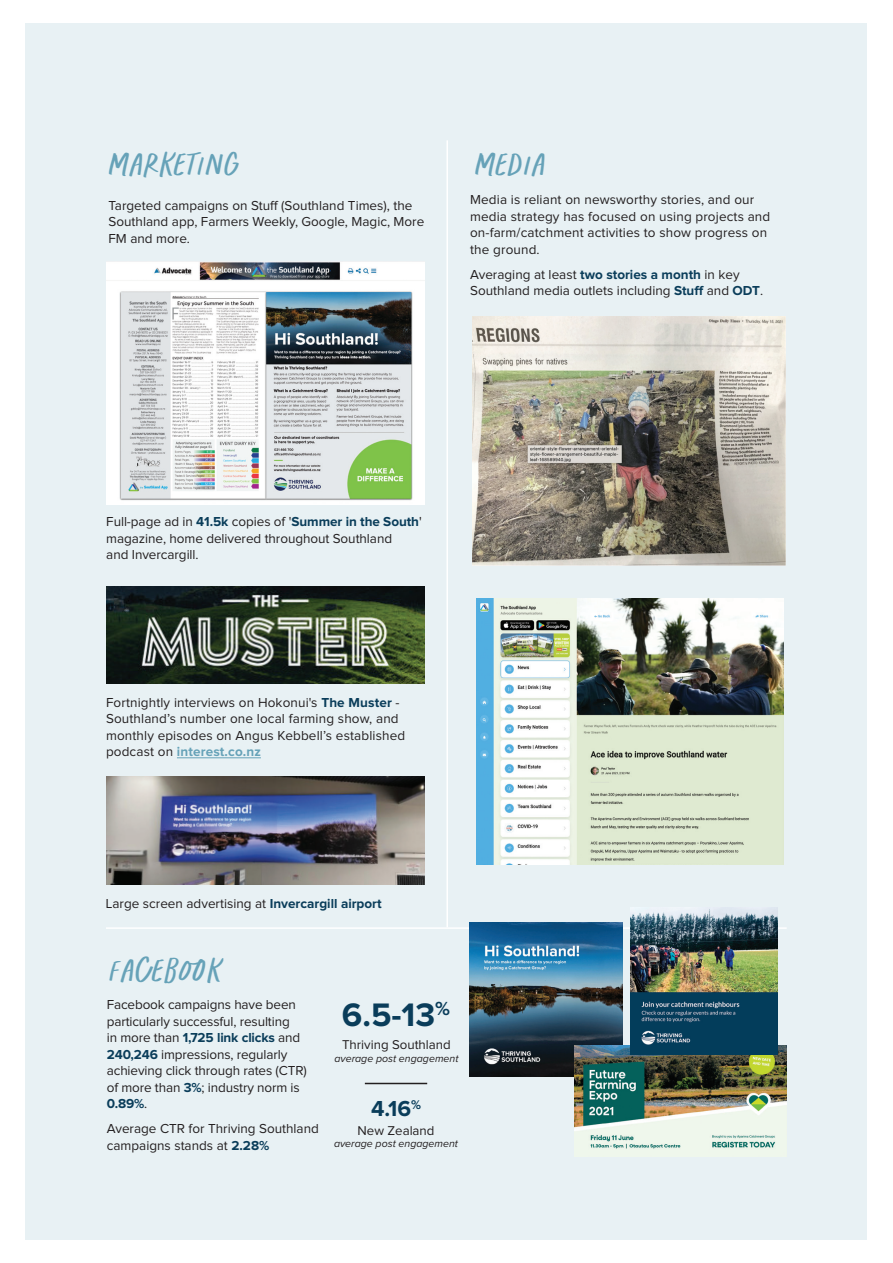
<style>
.page{position:relative;width:893px;height:1263px;background:#fff}
.page>*{position:absolute;margin:0;border:0;box-sizing:border-box;transform-origin:0 0}
.t1{font:49.2px "Oranges And Lemons Caps";color:#66a2b8}
.t2{font:700 33.75px "Proxima Nova";color:#0a3d5a}
.t3{font:700 22.5px "Proxima Nova";color:#0a3d5a}
.t4{font:13.5px/16.5px "Proxima Nova";color:#231f20}
.t5{font:13.2px "Proxima Nova";color:#231f20}
.t6{font:italic 10.65px "Proxima Nova";color:#231f20}
.s1{font-weight:700;color:#0a3d5a}
.s2{font-weight:700;color:#66a2b8}
</style>
<div class="page">
<div style="left:26px;top:23px;width:841px;height:1216px;background:#e8f1f4"></div>
<img style="left:477px;top:598px;width:307px;height:267px">
<img style="left:473px;top:316px;width:313px;height:250px">
<hr style="left:365px;top:1083px;width:62px;height:1px;background:#231f20">
<img style="left:106px;top:262px;width:318px;height:243px">
<img style="left:106px;top:777px;width:318px;height:107px">
<hr style="left:177px;top:757px;width:84px;height:1px;background:#66a2b8">
<img style="left:106px;top:587px;width:318px;height:96px">
<hr style="left:106px;top:927px;width:681px;height:2px;background:#fff">
<hr style="left:446px;top:140px;width:2px;height:787px;background:#fff">
<img style="left:469px;top:923px;width:154px;height:153px">
<img style="left:574px;top:1045px;width:213px;height:105px">
<img style="left:630px;top:907px;width:148px;height:148px">
<h1 class="t1" style="left:107px;top:144px;width:134px">MarketIng</h1>
<p class="t4" style="left:109px;top:197px;width:317px">Targeted campaigns on Stuff (Southland Times), the<br>Southland app, Farmers Weekly, Google, Magic, More<br>FM and more.</p>
<h1 class="t1" style="left:474px;top:145px;width:74px">Media</h1>
<p class="t4" style="left:470px;top:192px;width:302px">Media is reliant on newsworthy stories, and our media strategy has focused on using projects and on-farm/catchment activities to show progress on the ground.</p>
<p class="t4" style="left:470px;top:267px;width:295px">Averaging at least <span class="s1">two stories a month</span> in key<br>Southland media outlets including <span class="s1">Stuff</span> and <span class="s1">ODT</span>.</p>
<p class="t4" style="left:106px;top:514px;width:317px">Full-page ad in <span class="s1">41.5k</span> copies of '<span class="s1">Summer in the South</span>' magazine, home delivered throughout Southland<br>and Invercargill.</p>
<p class="t4" style="left:106px;top:694px;width:301px">Fortnightly interviews on Hokonui's <span class="s1">The Muster</span> - Southland’s number one local farming show, and monthly episodes on Angus Kebbell’s established podcast on <span class="s2">interest.co.nz</span></p>
<p class="t4" style="left:106px;top:896px;width:277px">Large screen advertising at <span class="s1">Invercargill airport</span></p>
<h1 class="t1" style="left:109px;top:950px;width:114px">Facebook</h1>
<p class="t4" style="left:107px;top:997px;width:202px">Facebook campaigns have been particularly successful, resulting<br>in more than <span class="s1">1,725 link clicks</span> and<br><span class="s1">240,246</span> impressions, regularly achieving click through rates (CTR) of more than <span class="s1">3%</span>; industry norm is<br><span class="s1">0.89%</span>.</p>
<p class="t4" style="left:107px;top:1121px;width:214px">Average CTR for Thriving Southland campaigns stands at <span class="s1">2.28%</span></p>
<h2 class="t2" style="left:342px;top:1000px;width:110px">6.5-13<sup>%</sup></h2>
<p class="t5" style="left:342px;top:1038px;width:110px">Thriving Southland</p>
<p class="t6" style="left:334px;top:1053px;width:126px">average post engagement</p>
<h3 class="t3" style="left:371px;top:1098px;width:51px">4.16<sup>%</sup></h3>
<p class="t5" style="left:357px;top:1124px;width:79px">New Zealand</p>
<p class="t6" style="left:334px;top:1139px;width:126px">average post engagement</p>
</div>
